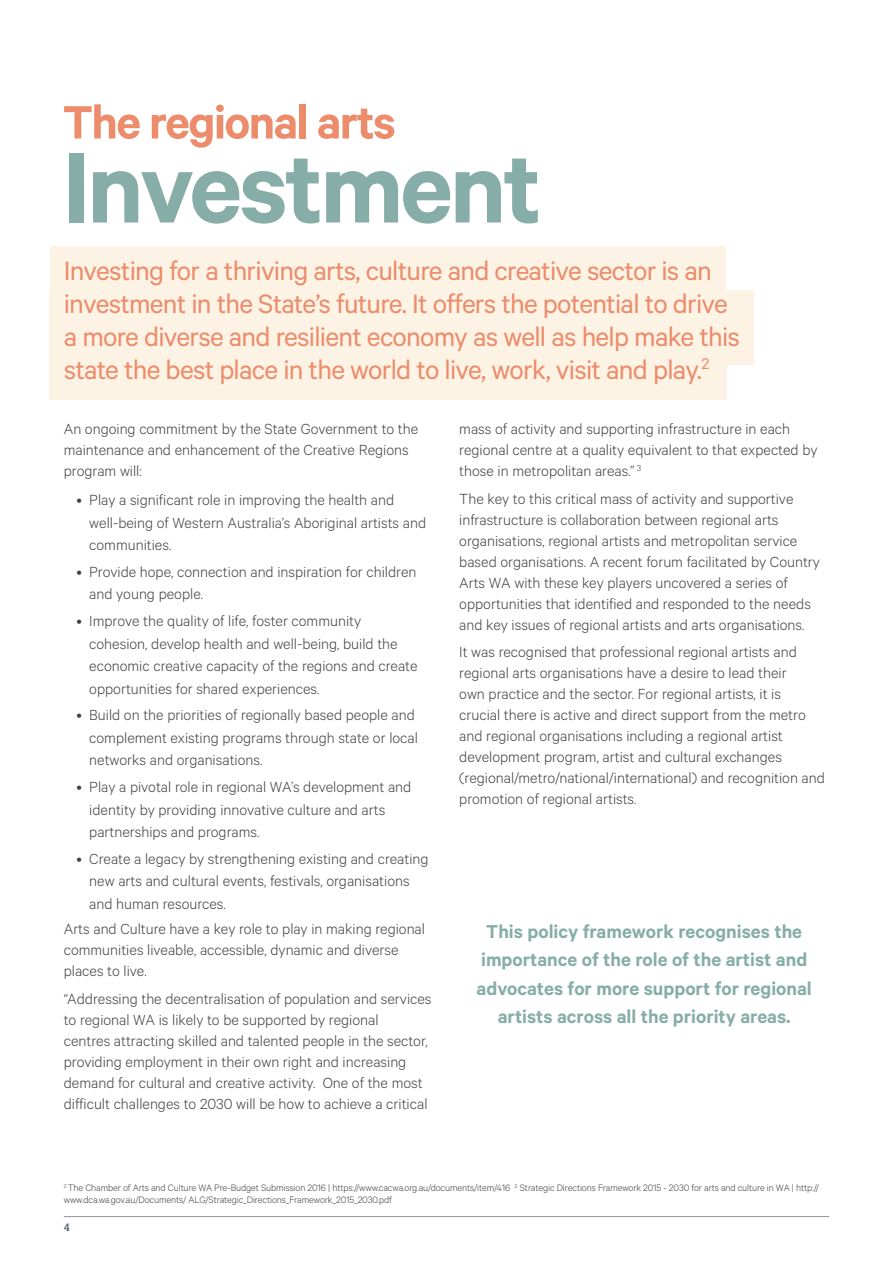
<style>
.page{position:relative;width:893px;height:1263px;background:#fff}
.page>*{position:absolute;margin:0;border:0;box-sizing:border-box;transform-origin:0 0}
.t1{font:600 112.5px "Calibre";letter-spacing:-.03em;color:#86ada7}
.t2{font:600 52.5px "Calibre";letter-spacing:-.03em;color:#ec8c6b}
.t3{font:30px/33px "Calibre";letter-spacing:-.025em;color:#ec8c6b}
.t4{font:600 21px/28.5px "Calibre";color:#86ada7;text-align:center}
.t5{font:300 16.5px/21px "Calibre";color:#414042}
.t6{font:300 10.5px/12px "Calibre";letter-spacing:-.01em;color:#414042}
.t7{font:10.5px "Roboto Slab";color:#3d4d53}
</style>
<div class="page">
<div style="left:50px;top:246px;width:675px;height:74px;background:#fdf3e5"></div>
<div style="left:50px;top:291px;width:704px;height:74px;background:#fdf3e5"></div>
<div style="left:50px;top:353px;width:677px;height:47px;background:#fdf3e5"></div>
<hr style="left:64px;top:1216px;width:765px;height:1px;background:#939598">
<h2 class="t2" style="left:63px;top:91px;width:335px">The regional arts</h2>
<h1 class="t1" style="left:63px;top:121px;width:481px">Investment</h1>
<p class="t3" style="left:64px;top:253px;width:678px">Investing for a thriving arts, culture and creative sector is an investment in the State’s future. It offers the potential to drive a more diverse and resilient economy as well as help make this state the best place in the world to live, work, visit and play.<sup>2</sup></p>
<p class="t5" style="left:64px;top:418px;width:356px">An ongoing commitment by the State Government to the maintenance and enhancement of the Creative Regions program will:</p>
<p class="t5" style="left:89px;top:488px;width:338px;line-height:22.5px;text-indent:-13px">• Play a significant role in improving the health and well-being of Western Australia’s Aboriginal artists and communities.</p>
<p class="t5" style="left:89px;top:560px;width:329px;line-height:22.5px;text-indent:-13px">• Provide hope, connection and inspiration for children and young people.</p>
<p class="t5" style="left:89px;top:609px;width:330px;line-height:22.5px;text-indent:-13px">• Improve the quality of life, foster community cohesion, develop health and well-being, build the economic creative capacity of the regions and create opportunities for shared experiences.</p>
<p class="t5" style="left:89px;top:703px;width:330px;line-height:22.5px;text-indent:-13px">• Build on the priorities of regionally based people and complement existing programs through state or local networks and organisations.</p>
<p class="t5" style="left:89px;top:775px;width:324px;line-height:22.5px;text-indent:-13px">• Play a pivotal role in regional WA’s development and identity by providing innovative culture and arts partnerships and programs.</p>
<p class="t5" style="left:89px;top:847px;width:341px;line-height:22.5px;text-indent:-13px">• Create a legacy by strengthening existing and creating new arts and cultural events, festivals, organisations and human resources.</p>
<p class="t5" style="left:64px;top:918px;width:363px">Arts and Culture have a key role to play in making regional communities liveable, accessible, dynamic and diverse places to live.</p>
<p class="t5" style="left:64px;top:987px;width:369px">“Addressing the decentralisation of population and services to regional WA is likely to be supported by regional<br>centres attracting skilled and talented people in the sector, providing employment in their own right and increasing demand for cultural and creative activity. One of the most difficult challenges to 2030 will be how to achieve a critical</p>
<p class="t5" style="left:459px;top:418px;width:360px">mass of activity and supporting infrastructure in each regional centre at a quality equivalent to that expected by those in metropolitan areas.” <sup>3</sup></p>
<p class="t5" style="left:459px;top:487px;width:362px">The key to this critical mass of activity and supportive infrastructure is collaboration between regional arts organisations, regional artists and metropolitan service based organisations. A recent forum facilitated by Country Arts WA with these key players uncovered a series of opportunities that identified and responded to the needs and key issues of regional artists and arts organisations.</p>
<p class="t5" style="left:459px;top:641px;width:367px">It was recognised that professional regional artists and regional arts organisations have a desire to lead their<br>own practice and the sector. For regional artists, it is crucial there is active and direct support from the metro and regional organisations including a regional artist development program, artist and cultural exchanges (regional/metro/national/international) and recognition and promotion of regional artists.</p>
<p class="t4" style="left:477px;top:916px;width:337px">This policy framework recognises the importance of the role of the artist and advocates for more support for regional artists across all the priority areas.</p>
<p class="t6" style="left:64px;top:1182px;width:757px"><sup>2</sup> The Chamber of Arts and Culture WA Pre-Budget Submission 2016 | https://www.cacwa.org.au/documents/item/416 <sup>3</sup> Strategic Directions Framework 2015 - 2030 for arts and culture in WA | http:// www.dca.wa.gov.au/Documents/ ALG/Strategic_Directions_Framework_2015_2030.pdf</p>
<p class="t7" style="left:64px;top:1220px;width:8px">4</p>
</div>
